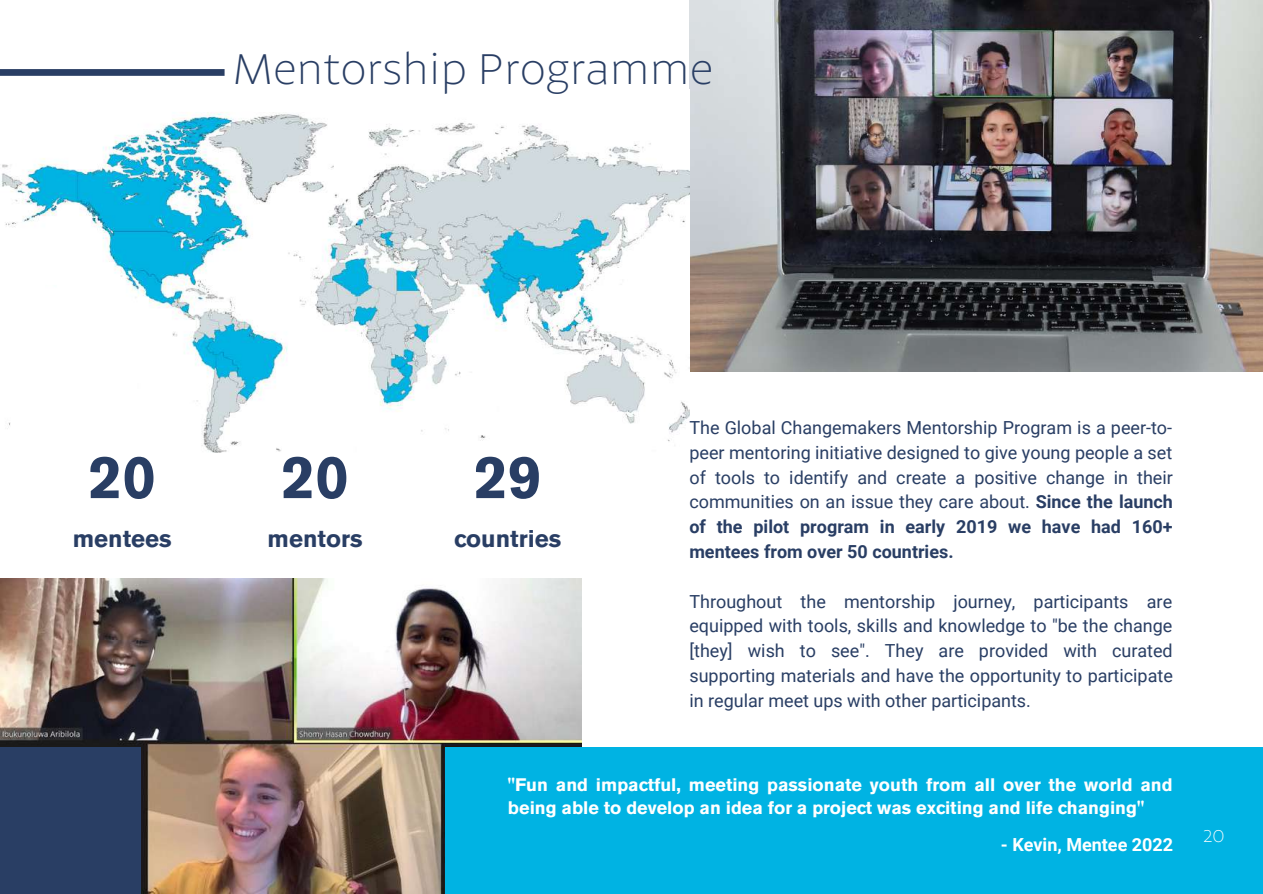
<style>
.page{position:relative;width:1263px;height:894px;background:#fff}
.page>*{position:absolute;margin:0;border:0;box-sizing:border-box;transform-origin:0 0}
.t1{font:700 60px "Akzidenz Grotesk BE";color:#293e64}
.t2{font:100 45px "Petala W01";color:#293e64}
.t3{font:700 24px "Akzidenz Grotesk BE";color:#293e64}
.t4{font:18px/24.8px "Roboto";color:#293e64;text-align:justify}
.t5{font:700 18px/22.5px "Akzidenz Grotesk BE";color:#fff}
.t6{font:700 18px "Roboto";color:#fff}
.t7{font:100 18px "Petala W01";color:#fff}
.s1{font-weight:700}
</style>
<div class="page">
<img style="left:0;top:578px;width:581px;height:315px">
<img style="left:689px;top:0;width:574px;height:371px">
<img style="left:0;top:112px;width:689px;height:341px">
<div style="left:0;top:69px;width:225px;height:7px;background:#293e64"></div>
<div style="left:0;top:747px;width:141px;height:146px;background:#293e64"></div>
<div style="left:445px;top:747px;width:818px;height:146px;background:#00b3e3"></div>
<div style="left:0;top:289px;width:72px;height:82px;background:#fff"></div>
<h2 class="t2" style="left:233px;top:41px;width:482px">Mentorship Programme</h2>
<h1 class="t1" style="left:89px;top:455px;width:69px">20</h1>
<h3 class="t3" style="left:73px;top:530px;width:100px">mentees</h3>
<h1 class="t1" style="left:281px;top:455px;width:69px">20</h1>
<h3 class="t3" style="left:268px;top:530px;width:96px">mentors</h3>
<h1 class="t1" style="left:474px;top:455px;width:69px">29</h1>
<h3 class="t3" style="left:454px;top:530px;width:108px">countries</h3>
<p class="t4" style="left:689px;top:415px;width:485px">The Global Changemakers Mentorship Program is a peer-to&shy;peer mentoring initiative designed to give young people a set of tools to identify and create a positive change in their communities on an issue they care about. <span class="s1">Since the launch of the pilot program in early 2019 we have had 160+ mentees from over 50 countries.</span></p>
<p class="t4" style="left:689px;top:589px;width:485px">Throughout the mentorship journey, participants are equipped with tools, skills and knowledge to "be the change [they] wish to see". They are provided with curated supporting materials and have the opportunity to participate in regular meet ups with other participants.</p>
<p class="t5" style="left:508px;top:775px;width:666px">"Fun and impactful, meeting passionate youth from all over the world and being able to develop an idea for a project was exciting and life changing"</p>
<p class="t6" style="left:1001px;top:834px;width:174px">- Kevin, Mentee 2022</p>
<p class="t7" style="left:1203px;top:824px;width:23px">20</p>
</div>
